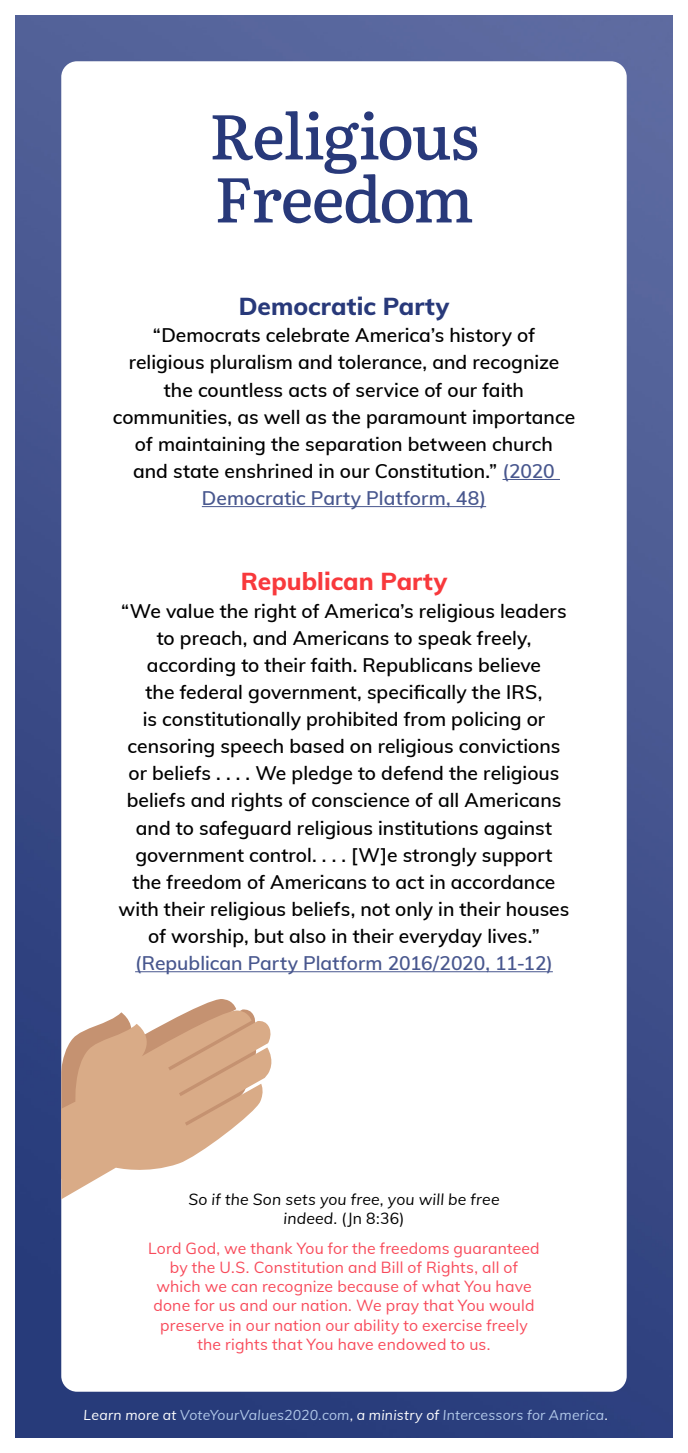
<style>
.page{position:relative;width:688px;height:1453px;background:#fff}
.page>*{position:absolute;margin:0;border:0;box-sizing:border-box;transform-origin:0 0}
.t1{font:500 63px/63px "Literata";letter-spacing:-.025em;color:#28397a}
.t2{font:800 24.5px "Muli";letter-spacing:.005em;color:#28397a}
.t3{font:800 24.5px "Muli";color:#f8393c}
.t4{font:600 19.25px/27.1px "Muli";color:#000;text-align:center}
.t5{font:600 19.25px "Muli";color:#48578e}
.t6{font:15.75px/19.2px "Muli";letter-spacing:.01em;color:#f84b5b;text-align:center}
.t7{font:italic 15.75px/19.2px "Muli";letter-spacing:.015em;color:#000;text-align:center}
.t8{font:italic 14px "Muli";letter-spacing:.015em;color:#b0c7e8}
.s1{color:#48578e}
.s2{font-style:normal}
.s3{color:#fff}
</style>
<div class="page">
<img style="left:16px;top:16px;width:656px;height:1421px">
<div style="left:61px;top:61px;width:565px;height:1330px;background:#fff;border-radius:16px"></div>
<hr style="left:502px;top:479px;width:58px;height:1px;background:#48578e">
<hr style="left:202px;top:506px;width:284px;height:1px;background:#48578e">
<hr style="left:135px;top:971px;width:418px;height:1px;background:#48578e">
<svg style="left:61px;top:998px;width:175px;height:11px"></svg>
<svg style="left:61px;top:1009px;width:211px;height:192px;fill:#d9ab87"></svg>
<h1 class="t1" style="left:209px;top:100px;width:272px">Religious<br>Freedom</h1>
<p class="t2" style="left:239px;top:288px;width:212px">Democratic Party</p>
<p class="t4" style="left:113px;top:321px;width:464px">“Democrats celebrate America’s history of religious pluralism and tolerance, and recognize the countless acts of service of our faith communities, as well as the paramount importance of maintaining the separation between church<br>and state enshrined in our Constitution.” <span class="s1">(2020<br>Democratic Party Platform, 48)</span></p>
<p class="t3" style="left:241px;top:563px;width:208px">Republican Party</p>
<p class="t4" style="left:119px;top:596px;width:452px">“We value the right of America’s religious leaders to preach, and Americans to speak freely, according to their faith. Republicans believe<br>the federal government, specifically the IRS,<br>is constitutionally prohibited from policing or censoring speech based on religious convictions or beliefs . . . . We pledge to defend the religious beliefs and rights of conscience of all Americans and to safeguard religious institutions against government control. . . . [W]e strongly support the freedom of Americans to act in accordance with their religious beliefs, not only in their houses of worship, but also in their everyday lives.”</p>
<p class="t5" style="left:135px;top:949px;width:419px">(Republican Party Platform 2016/2020, 11-12)</p>
<p class="t7" style="left:188px;top:1189px;width:313px">So if the Son sets you free, you will be free indeed. <span class="s2">(Jn 8:36)</span></p>
<p class="t6" style="left:148px;top:1237px;width:393px">Lord God, we thank You for the freedoms guaranteed by the U.S. Constitution and Bill of Rights, all of which we can recognize because of what You have done for us and our nation. We pray that You would preserve in our nation our ability to exercise freely the rights that You have endowed to us.</p>
<p class="t8" style="left:84px;top:1405px;width:526px"><span class="s3">Learn more at</span> VoteYourValues2020.com<span class="s3">, a ministry of</span> Intercessors for America<span class="s3">.</span></p>
</div>
